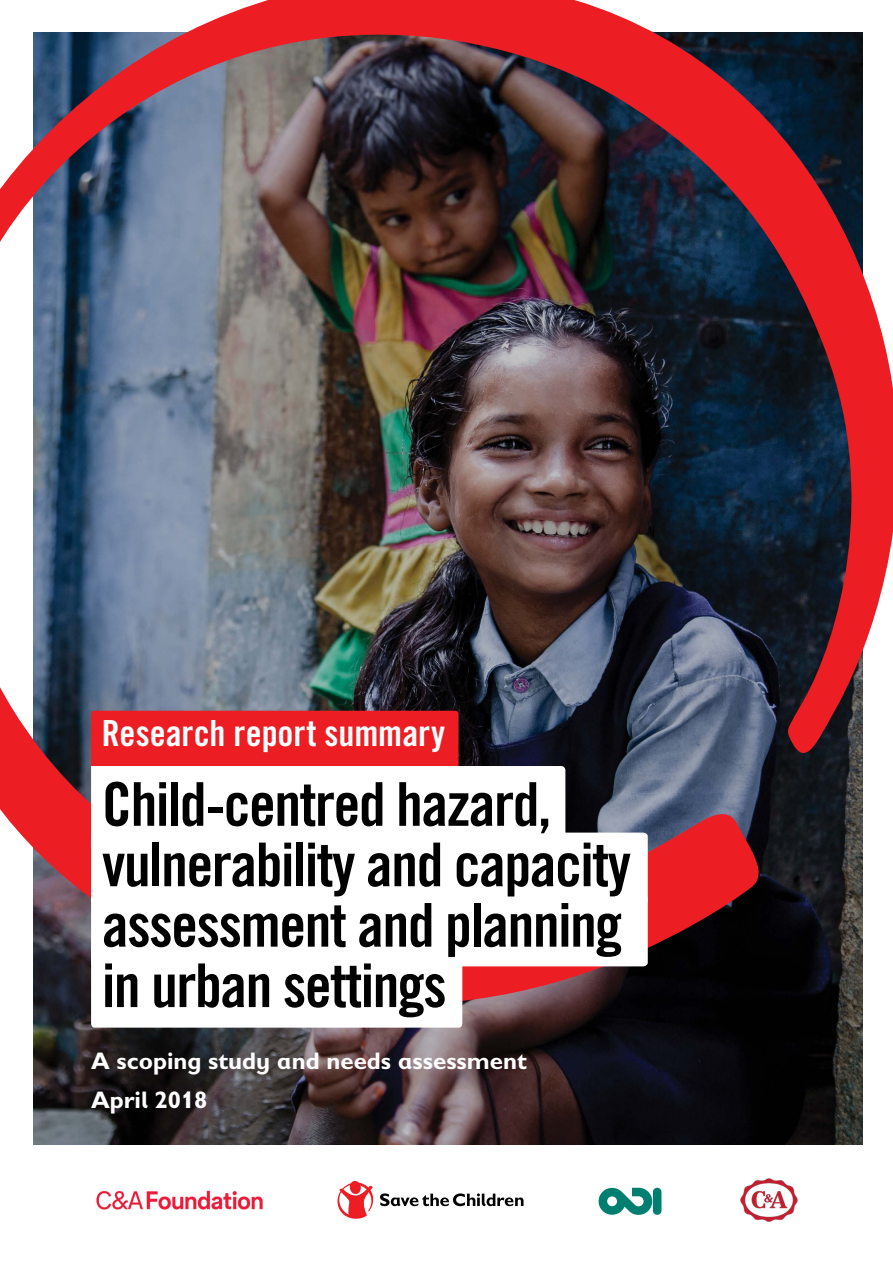
<style>
.page{position:relative;width:893px;height:1263px;background:#fff}
.page>*{position:absolute;margin:0;border:0;box-sizing:border-box;transform-origin:0 0}
.t1{font:60.45px/60.4px "Trade Gothic LT Bold Cond Twenty";letter-spacing:-.025em;color:#000}
.t2{font:36px "Trade Gothic LT Bold Cond Twenty";color:#fff}
.t3{font:700 24px/38.5px "Gill Sans Infant Std";color:#fff}
</style>
<div class="page">
<img style="left:33px;top:1061px;width:829px;height:83px">
<img style="left:0;top:0;width:893px;height:1061px">
<div style="left:91px;top:711px;width:368px;height:58px;background:#ed1d24;border-radius:3px"></div>
<svg style="left:91px;top:766px;width:557px;height:262px"></svg>
<img style="left:96px;top:1190px;width:167px;height:20px">
<svg style="left:337px;top:1181px;width:186px;height:38px"></svg>
<img style="left:740px;top:1178px;width:58px;height:44px">
<svg style="left:599px;top:1188px;width:53px;height:27px"></svg>
<div style="left:653px;top:1188px;width:8px;height:27px;background:#007f71;border-radius:4px"></div>
<p class="t2" style="left:102px;top:712px;width:345px">Research report summary</p>
<p class="t1" style="left:102px;top:773px;width:531px">Child-centred hazard, vulnerability and capacity assessment and planning in urban settings</p>
<p class="t3" style="left:91px;top:1042px;width:437px">A scoping study and needs assessment<br>April 2018</p>
</div>
